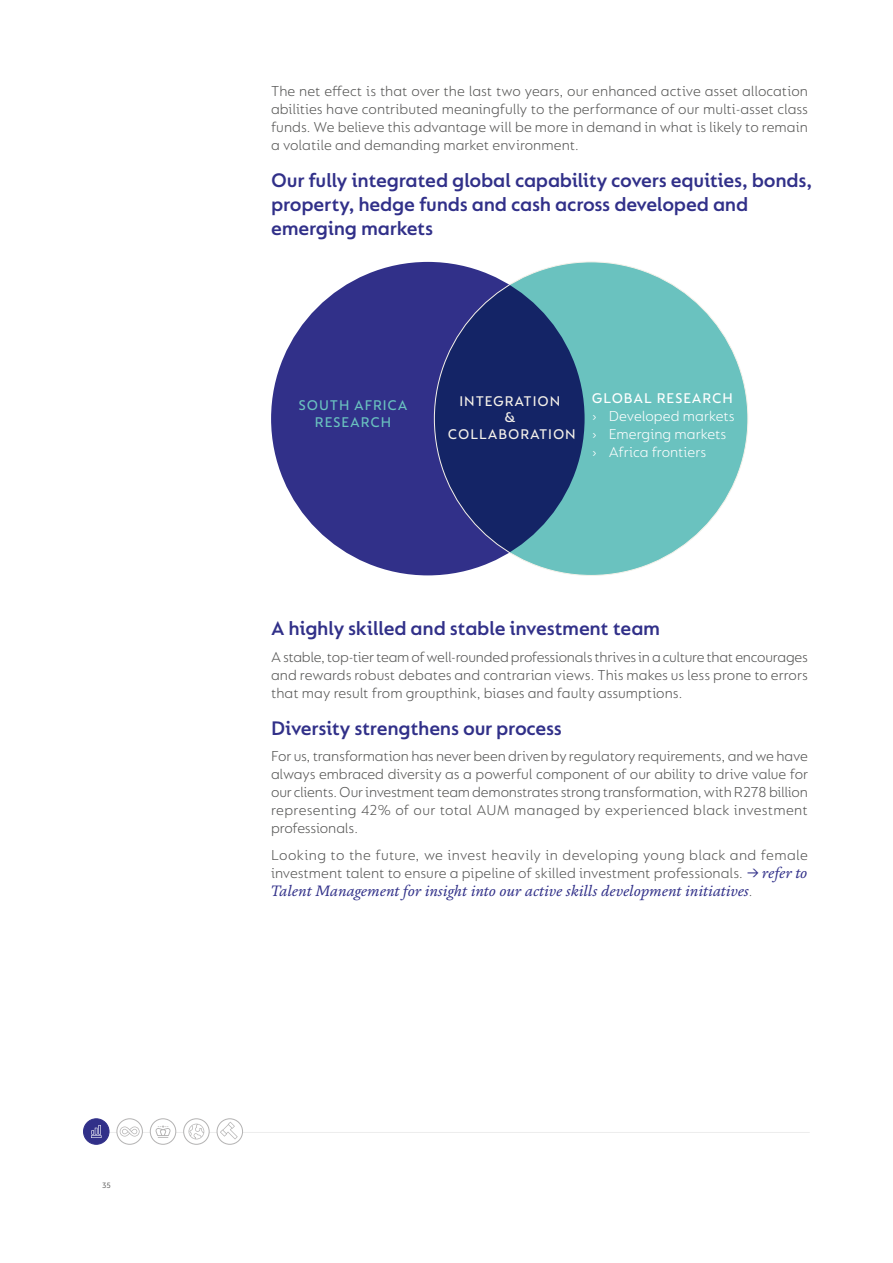
<style>
.page{position:relative;width:893px;height:1263px;background:#fff}
.page>*{position:absolute;margin:0;border:0;box-sizing:border-box;transform-origin:0 0}
.t1{font:600 21px/24px "FS Lucas";letter-spacing:-.015em;color:#313089}
.t2{font:300 15.3px/18px "FS Lucas";letter-spacing:.005em;color:#575756;text-align:justify}
.t3{font:italic 15.3px "FS Brabo";letter-spacing:.005em;color:#313089}
.t4{font:300 15.3px/18px "FS Lucas";color:#fff}
.t5{font:500 15px/16.5px "FS Lucas";letter-spacing:.06em;color:#f5f1e9;text-align:center}
.t6{font:500 15px/16.5px "FS Lucas";letter-spacing:.06em;color:#6ac2bf;text-align:center}
.t7{font:500 15px "FS Lucas";letter-spacing:.06em;color:#fff}
.t8{font:8.25px "FS Lucas";color:#575756}
.s1{font-weight:400;font-style:italic;color:#313089}
.s2{font-family:"FS Brabo";font-weight:400;font-style:italic;color:#313089}
.s3{font-family:"FS Lucas";font-weight:300;font-style:normal;color:#575756}
</style>
<div class="page">
<div style="left:271px;top:262px;width:314px;height:313px;background:#313089;border-radius:50%"></div>
<svg style="left:434px;top:262px;width:314px;height:313px;background:#4b889e"></svg>
<hr style="left:84px;top:1132px;width:725px;height:1px;background:#ededed">
<svg style="left:117px;top:1118px;width:26px;height:27px"></svg>
<svg style="left:120px;top:1126px;width:20px;height:10px"></svg>
<div style="left:83px;top:1118px;width:26px;height:27px;background:#313089;border:1px solid #313089;border-radius:50%"></div>
<svg style="left:91px;top:1125px;width:10px;height:13px"></svg>
<svg style="left:217px;top:1118px;width:26px;height:27px"></svg>
<svg style="left:220px;top:1122px;width:18px;height:17px"></svg>
<svg style="left:150px;top:1118px;width:26px;height:27px"></svg>
<svg style="left:155px;top:1125px;width:16px;height:13px"></svg>
<svg style="left:183px;top:1118px;width:27px;height:27px"></svg>
<svg style="left:189px;top:1124px;width:15px;height:15px"></svg>
<p class="t8" style="left:102px;top:1181px;width:10px">35</p>
<p class="t2" style="left:271px;top:82px;width:538px">The net effect is that over the last two years, our enhanced active asset allocation abilities have contributed meaningfully to the performance of our multi-asset class funds. We believe this advantage will be more in demand in what is likely to remain a volatile and demanding market environment.</p>
<h1 class="t1" style="left:271px;top:168px;width:543px">Our fully integrated global capability covers equities, bonds, property, hedge funds and cash across developed and emerging markets</h1>
<p class="t6" style="left:299px;top:397px;width:111px">SOUTH AFRICA<br>RESEARCH</p>
<p class="t5" style="left:448px;top:393px;width:129px">INTEGRATION<br>&amp;<br>COLLABORATION</p>
<p class="t7" style="left:592px;top:389px;width:143px">GLOBAL RESEARCH</p>
<p class="t4" style="left:592px;top:406px;width:144px">› Developed markets › Emerging markets › Africa frontiers</p>
<h1 class="t1" style="left:271px;top:616px;width:391px">A highly skilled and stable investment team</h1>
<p class="t2" style="left:271px;top:647px;width:538px">A stable, top-tier team of well-rounded professionals thrives in a culture that encourages and rewards robust debates and contrarian views. This makes us less prone to errors that may result from groupthink, biases and faulty assumptions.</p>
<h1 class="t1" style="left:271px;top:715px;width:292px">Diversity strengthens our process</h1>
<p class="t2" style="left:271px;top:747px;width:538px">For us, transformation has never been driven by regulatory requirements, and we have always embraced diversity as a powerful component of our ability to drive value for our clients. Our investment team demonstrates strong transformation, with R278 billion representing 42% of our total AUM managed by experienced black investment professionals.</p>
<p class="t2" style="left:271px;top:845px;width:538px">Looking to the future, we invest heavily in developing young black and female investment talent to ensure a pipeline of skilled investment professionals. <span class="s1">→</span> <span class="s2">refer to</span></p>
<p class="t3" style="left:271px;top:879px;width:483px">Talent Management for insight into our active skills development initiatives<span class="s3">.</span></p>
</div>
